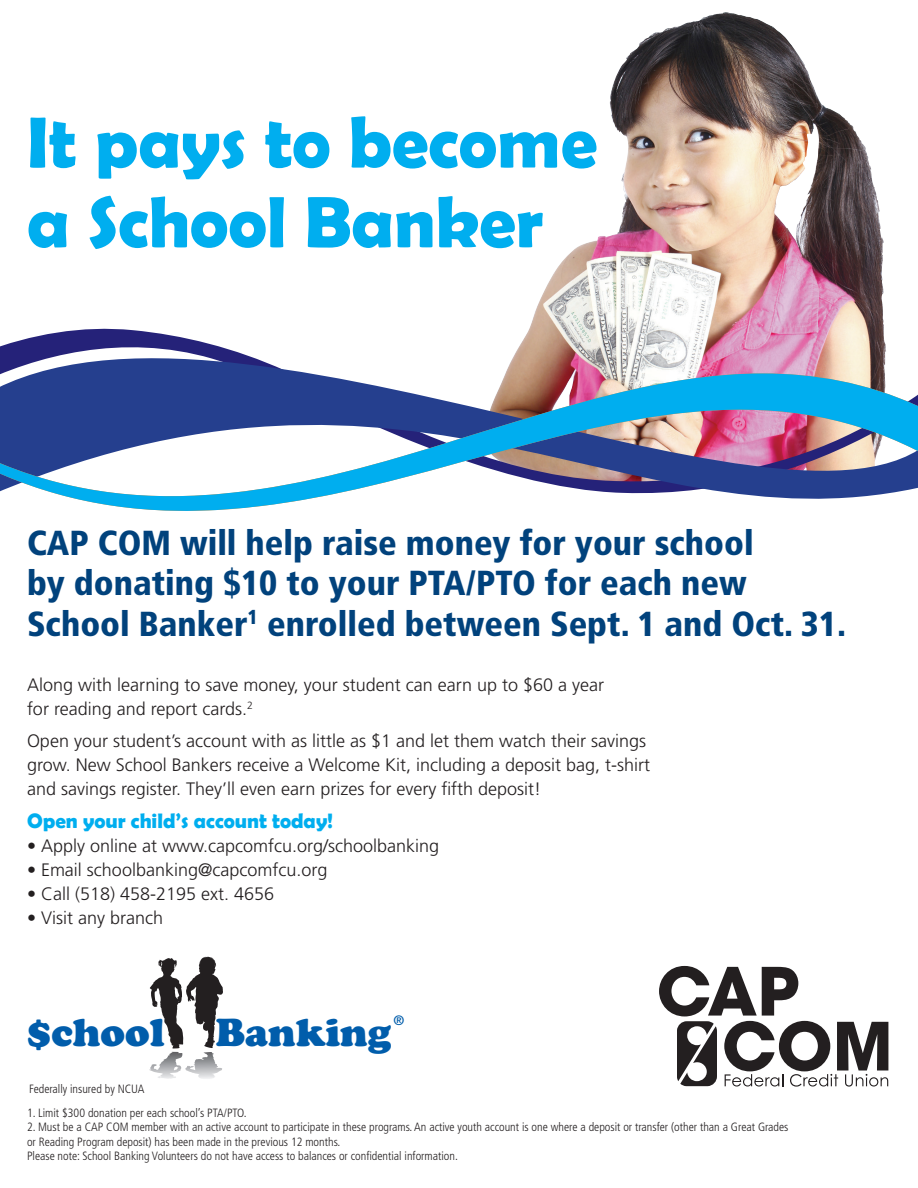
<style>
.page{position:relative;width:918px;height:1188px;background:#fff}
.page>*{position:absolute;margin:0;border:0;box-sizing:border-box;transform-origin:0 0}
.t1{font:700 72.9px/79.7px "Berlin Sans FB Demi";color:#00aeef}
.t2{font:900 40.8px "Cooper";color:#015dab}
.t3{font:900 condensed 34.65px/40.5px "Frutiger LT Std";color:#01427c}
.t4{font:700 21px "Berlin Sans FB Demi";color:#00aeef}
.t5{font:300 18px/24px "Frutiger LT Std";color:#231f20}
.t6{font:13.65px "Frutiger LT Std";color:#015dab}
.t7{font:300 condensed 12px/14.4px "Frutiger LT Std";color:#231f20}
</style>
<div class="page">
<img style="left:531px;top:12px;width:353px;height:313px">
<svg style="left:79px;top:325px;width:805px;height:5px"></svg>
<svg style="left:0;top:330px;width:886px;height:43px"></svg>
<svg style="left:0;top:373px;width:918px;height:138px"></svg>
<svg style="left:149px;top:957px;width:74px;height:122px"></svg>
<svg style="left:659px;top:966px;width:229px;height:121px"></svg>
<p class="t1" style="left:27px;top:101px;width:572px">It pays to become a School Banker</p>
<p class="t3" style="left:27px;top:522px;width:821px">CAP COM will help raise money for your school<br>by donating $10 to your PTA/PTO for each new<br>School Banker<sup>1</sup> enrolled between Sept. 1 and Oct. 31.</p>
<p class="t5" style="left:27px;top:673px;width:579px">Along with learning to save money, your student can earn up to $60 a year for reading and report cards.<sup>2</sup></p>
<p class="t5" style="left:27px;top:729px;width:625px">Open your student’s account with as little as $1 and let them watch their savings grow. New School Bankers receive a Welcome Kit, including a deposit bag, t-shirt and savings register. They’ll even earn prizes for every fifth deposit!</p>
<p class="t4" style="left:27px;top:809px;width:308px">Open your child’s account today!</p>
<p class="t5" style="left:27px;top:834px;width:414px">• Apply online at www.capcomfcu.org/schoolbanking</p>
<p class="t5" style="left:27px;top:858px;width:302px">• Email schoolbanking@capcomfcu.org</p>
<p class="t5" style="left:27px;top:882px;width:249px">• Call (518) 458-2195 ext. 4656</p>
<p class="t5" style="left:27px;top:906px;width:138px">• Visit any branch</p>
<p class="t2" style="left:27px;top:1009px;width:139px">$chool</p>
<p class="t2" style="left:216px;top:1009px;width:177px">Banking</p>
<p class="t6" style="left:393px;top:1013px;width:12px">®</p>
<p class="t7" style="left:29px;top:1081px;width:117px">Federally insured by NCUA</p>
<p class="t7" style="left:27px;top:1106px;width:221px">1. Limit $300 donation per each school’s PTA/PTO.</p>
<p class="t7" style="left:27px;top:1120px;width:763px">2. Must be a CAP COM member with an active account to participate in these programs. An active youth account is one where a deposit or transfer (other than a Great Grades or Reading Program deposit) has been made in the previous 12 months.<br>Please note: School Banking Volunteers do not have access to balances or confidential information.</p>
</div>
